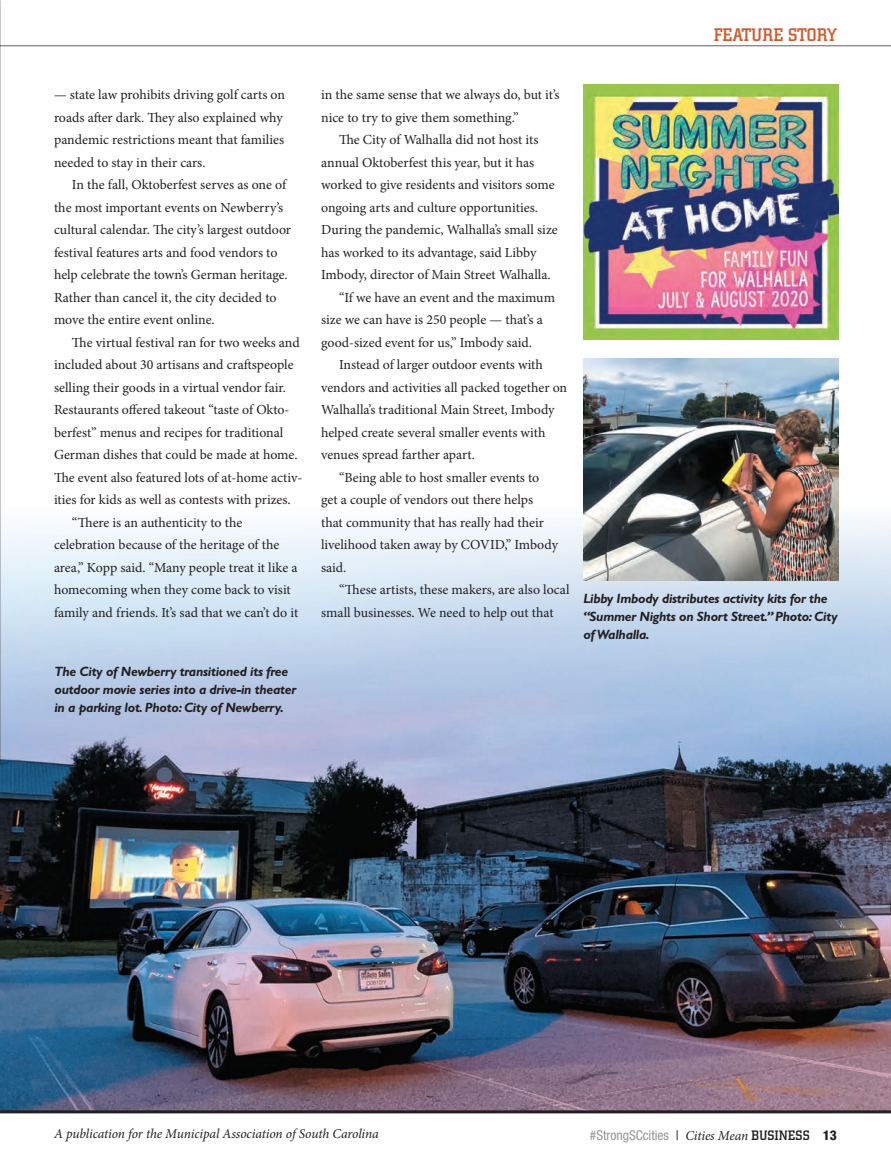
<style>
.page{position:relative;width:891px;height:1161px;background:#fff}
.page>*{position:absolute;margin:0;border:0;box-sizing:border-box;transform-origin:0 0}
.t1{font:500 18px "City";letter-spacing:.02em;color:#d75829}
.t2{font:13.8px/22.5px "Minion Pro";color:#231f20}
.t3{font:italic 700 13.5px/18px "Gill Sans Std";letter-spacing:-.02em;color:#231f20}
.t4{font:italic 13.5px "Minion Pro";letter-spacing:-.01em;color:#231f20}
.t5{font:condensed 13.5px "Helvetica Neue LT Std";color:#939598}
.s1{color:#231f20}
.s2{font-family:"Minion Pro";font-style:italic;font-stretch:normal;color:#231f20}
.s3{font-family:"City";font-weight:500;font-stretch:normal;color:#231f20}
.s4{font-weight:800;color:#231f20}
</style>
<div class="page">
<hr style="left:0;top:45px;width:891px;height:1px;background:#5e5f5f">
<img style="left:0;top:413px;width:891px;height:697px">
<hr style="left:0;top:1110px;width:891px;height:3px;background:#231f20">
<img style="left:584px;top:84px;width:255px;height:256px">
<img style="left:583px;top:358px;width:255px;height:222px">
<svg style="left:0;top:0;width:1px;height:763px"></svg>
<p class="t2" style="left:54px;top:83px;width:233px">— state law prohibits driving golf carts on roads after dark. They also explained why pandemic restrictions meant that families needed to stay in their cars.</p>
<p class="t2" style="left:54px;top:173px;width:239px;text-indent:18px">In the fall, Oktoberfest serves as one of the most important events on Newberry’s cultural calendar. The city’s largest outdoor festival features arts and food vendors to help celebrate the town’s German heritage.<br>Rather than cancel it, the city decided to move the entire event online.</p>
<p class="t2" style="left:72px;top:331px;width:229px">The virtual festival ran for two weeks and</p>
<p class="t2" style="left:54px;top:353px;width:241px">included about 30 artisans and craftspeople</p>
<p class="t2" style="left:54px;top:376px;width:233px">selling their goods in a virtual vendor fair.</p>
<p class="t2" style="left:54px;top:398px;width:237px">Restaurants offered takeout “taste of Okto-</p>
<p class="t2" style="left:54px;top:421px;width:231px">berfest” menus and recipes for traditional</p>
<p class="t2" style="left:54px;top:443px;width:245px">German dishes that could be made at home.</p>
<p class="t2" style="left:54px;top:466px;width:250px">The event also featured lots of at-home activ-</p>
<p class="t2" style="left:54px;top:489px;width:238px">ities for kids as well as contests with prizes.</p>
<p class="t2" style="left:72px;top:511px;width:172px">“There is an authenticity to the</p>
<p class="t2" style="left:54px;top:534px;width:227px">celebration because of the heritage of the</p>
<p class="t2" style="left:54px;top:556px;width:245px">area,” Kopp said. “Many people treat it like a</p>
<p class="t2" style="left:54px;top:579px;width:238px">homecoming when they come back to visit</p>
<p class="t2" style="left:54px;top:601px;width:246px">family and friends. It’s sad that we can’t do it</p>
<p class="t3" style="left:54px;top:663px;width:243px">The City of Newberry transitioned its free outdoor movie series into a drive-in theater in a parking lot. Photo: City of Newberry.</p>
<h1 class="t1" style="left:714px;top:25px;width:124px">FEATURE STORY</h1>
<p class="t2" style="left:321px;top:84px;width:240px">in the same sense that we always do, but it’s</p>
<p class="t2" style="left:321px;top:106px;width:199px">nice to try to give them something.”</p>
<p class="t2" style="left:339px;top:129px;width:201px">The City of Walhalla did not host its</p>
<p class="t2" style="left:321px;top:151px;width:215px">annual Oktoberfest this year, but it has</p>
<p class="t2" style="left:321px;top:174px;width:235px">worked to give residents and visitors some</p>
<p class="t2" style="left:321px;top:196px;width:218px">ongoing arts and culture opportunities.</p>
<p class="t2" style="left:321px;top:219px;width:238px">During the pandemic, Walhalla’s small size</p>
<p class="t2" style="left:321px;top:241px;width:217px">has worked to its advantage, said Libby</p>
<p class="t2" style="left:321px;top:264px;width:231px">Imbody, director of Main Street Walhalla.</p>
<p class="t2" style="left:339px;top:286px;width:217px">“If we have an event and the maximum</p>
<p class="t2" style="left:321px;top:309px;width:223px">size we can have is 250 people — that’s a</p>
<p class="t2" style="left:321px;top:331px;width:212px">good-sized event for us,” Imbody said.</p>
<p class="t2" style="left:339px;top:354px;width:205px">Instead of larger outdoor events with</p>
<p class="t2" style="left:321px;top:376px;width:248px">vendors and activities all packed together on</p>
<p class="t2" style="left:321px;top:399px;width:235px">Walhalla’s traditional Main Street, Imbody</p>
<p class="t2" style="left:321px;top:421px;width:226px">helped create several smaller events with</p>
<p class="t2" style="left:321px;top:444px;width:155px">venues spread farther apart.</p>
<p class="t2" style="left:339px;top:466px;width:202px">“Being able to host smaller events to</p>
<p class="t2" style="left:321px;top:489px;width:214px">get a couple of vendors out there helps</p>
<p class="t2" style="left:321px;top:511px;width:224px">that community that has really had their</p>
<p class="t2" style="left:321px;top:534px;width:238px">livelihood taken away by COVID,” Imbody</p>
<p class="t2" style="left:321px;top:556px;width:27px">said.</p>
<p class="t2" style="left:339px;top:579px;width:232px">“These artists, these makers, are also local</p>
<p class="t2" style="left:321px;top:601px;width:234px">small businesses. We need to help out that</p>
<p class="t3" style="left:583px;top:590px;width:256px">Libby Imbody distributes activity kits for the “Summer Nights on Short Street.” Photo: City of Walhalla.</p>
<p class="t4" style="left:54px;top:1125px;width:326px">A publication for the Municipal Association of South Carolina</p>
<p class="t5" style="left:590px;top:1128px;width:249px">#StrongSCcities <span class="s1">|</span> <span class="s2">Cities Mean</span> <span class="s3">BUSINESS</span> <span class="s4">13</span></p>
</div>
